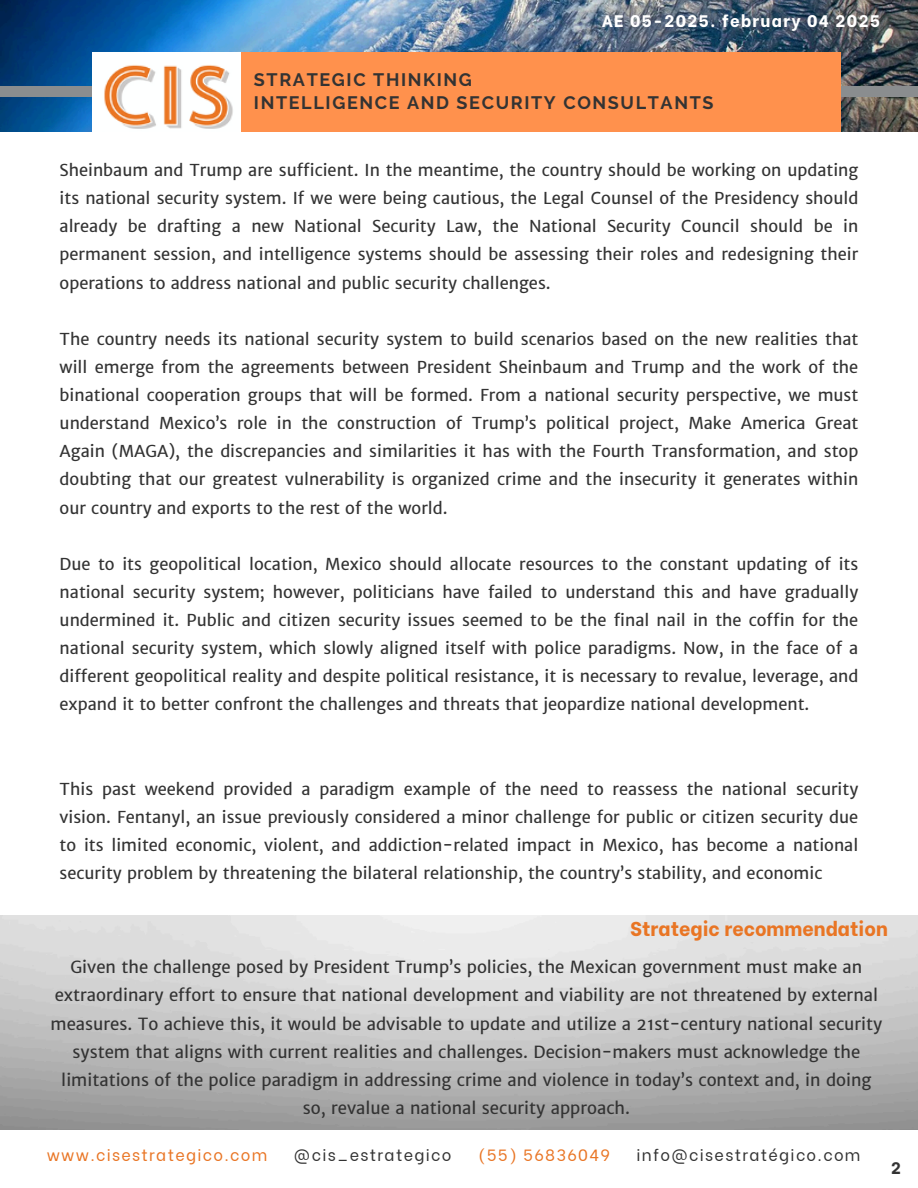
<style>
.page{position:relative;width:918px;height:1188px;background:#fff}
.page>*{position:absolute;margin:0;border:0;box-sizing:border-box;transform-origin:0 0}
.t1{font:800 19.8px "Be Vietnam";color:#e97524}
.t2{font:700 18px/22.5px "Raleway";letter-spacing:.09em;color:#333}
.t3{font:16.8px/28.2px "Merriweather Sans";color:#333;text-align:center}
.t4{font:800 16.65px "Be Vietnam";letter-spacing:.08em;color:#fff}
.t5{font:16.5px/28.2px "Merriweather Sans";color:#333;text-align:justify}
.t6{font:800 16.5px "Be Vietnam";color:#333}
.t7{font:16.2px "Be Vietnam";letter-spacing:.08em;color:#333}
.t8{font:16.2px "Be Vietnam";letter-spacing:.08em;color:#e97524}
</style>
<div class="page">
<img style="left:0;top:0;width:918px;height:132px">
<div style="left:0;top:87px;width:918px;height:10px;background:#8a8d8f"></div>
<img style="left:92px;top:52px;width:149px;height:80px">
<div style="left:241px;top:52px;width:600px;height:80px;background:#ff914d"></div>
<p class="t4" style="left:602px;top:7px;width:280px">AE 05-2025. february 04 2025</p>
<p class="t2" style="left:254px;top:69px;width:461px">STRATEGIC THINKING<br>INTELLIGENCE AND SECURITY CONSULTANTS</p>
<p class="t5" style="left:60px;top:156px;width:800px">Sheinbaum and Trump are sufficient. In the meantime, the country should be working on updating its national security system. If we were being cautious, the Legal Counsel of the Presidency should already be drafting a new National Security Law, the National Security Council should be in permanent session, and intelligence systems should be assessing their roles and redesigning their operations to address national and public security challenges.</p>
<h3 class="t5" style="left:60px;top:325px;width:800px">The country needs its national security system to build scenarios based on the new realities that will emerge from the agreements between President Sheinbaum and Trump and the work of the binational cooperation groups that will be formed. From a national security perspective, we must understand Mexico’s role in the construction of Trump’s political project, Make America Great Again (MAGA), the discrepancies and similarities it has with the Fourth Transformation, and stop doubting that our greatest vulnerability is organized crime and the insecurity it generates within our country and exports to the rest of the world.</h3>
<p class="t5" style="left:60px;top:550px;width:800px">Due to its geopolitical location, Mexico should allocate resources to the constant updating of its national security system; however, politicians have failed to understand this and have gradually undermined it. Public and citizen security issues seemed to be the final nail in the coffin for the national security system, which slowly aligned itself with police paradigms. Now, in the face of a different geopolitical reality and despite political resistance, it is necessary to revalue, leverage, and expand it to better confront the challenges and threats that jeopardize national development.</p>
<h1 class="t5" style="left:60px;top:775px;width:800px">This past weekend provided a paradigm example of the need to reassess the national security vision. Fentanyl, an issue previously considered a minor challenge for public or citizen security due to its limited economic, violent, and addiction-related impact in Mexico, has become a national security problem by threatening the bilateral relationship, the country’s stability, and economic</h1>
<p class="t1" style="left:630px;top:912px;width:259px">Strategic recommendation</p>
<p class="t3" style="left:51px;top:953px;width:833px">Given the challenge posed by President Trump’s policies, the Mexican government must make an extraordinary effort to ensure that national development and viability are not threatened by external measures. To achieve this, it would be advisable to update and utilize a 21st-century national security system that aligns with current realities and challenges. Decision-makers must acknowledge the limitations of the police paradigm in addressing crime and violence in today’s context and, in doing so, revalue a national security approach.</p>
<p class="t8" style="left:47px;top:1142px;width:222px">www.cisestrategico.com</p>
<p class="t7" style="left:294px;top:1142px;width:159px">@cis_estrategico</p>
<p class="t8" style="left:478px;top:1142px;width:134px">(55) 56836049</p>
<p class="t7" style="left:637px;top:1142px;width:225px">info@cisestratégico.com</p>
<p class="t6" style="left:891px;top:1154px;width:11px">2</p>
</div>
